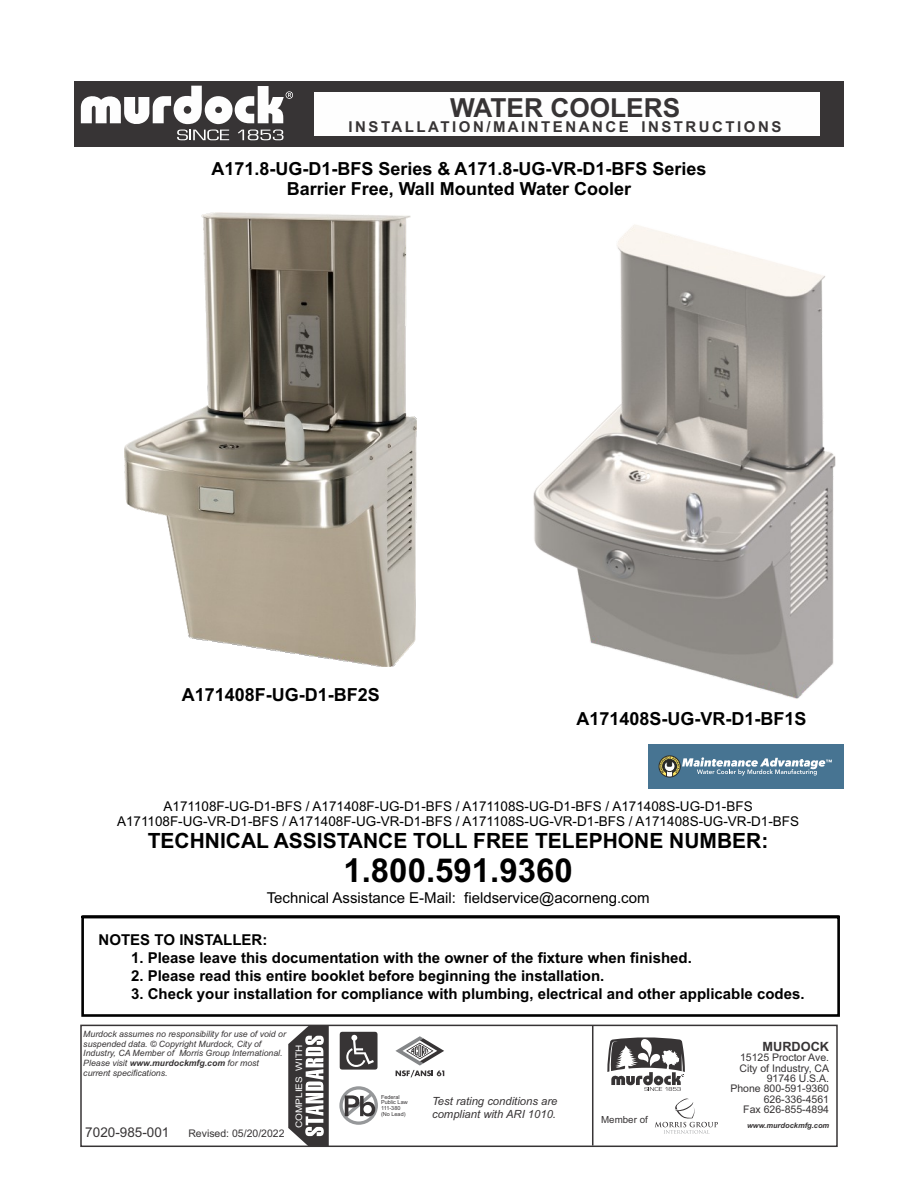
<style>
.page{position:relative;width:918px;height:1188px;background:#fff}
.page>*{position:absolute;margin:0;border:0;box-sizing:border-box;transform-origin:0 0}
.t1{font:700 33px "Arial";color:#000}
.t2{font:700 26.25px "Arial";color:#373435}
.t3{font:700 21px "Arial";color:#000}
.t4{font:700 18px/20.1px "Arial";color:#000;text-align:center}
.t5{font:700 15px "Arial";color:#000}
.t6{font:15px "Arial";color:#000}
.t7{font:700 15px "Arial";letter-spacing:.165em;color:#373435}
.t8{font:13.5px/15.1px "Arial";color:#000;text-align:center}
.t9{font:13.5px "Arial";color:#373435}
.t10{font:700 12.75px "Arial";color:#373435}
.t11{font:italic 11.25px/12.6px "Arial";color:#373435}
.t12{font:10.5px/10.4px "Arial";color:#373435;text-align:right}
.t13{font:9.75px "Arial";color:#373435}
.t14{font:9px "Arial";color:#fff;scale:1.11 1}
.t15{font:italic 8.7px/9.8px "Arial";color:#373435}
.t16{font:italic 700 7.5px "Arial";color:#373435}
.t17{font:5.55px/5.7px "Arial";color:#373435}
.s1{font-weight:700}
</style>
<div class="page">
<div style="left:74px;top:81px;width:770px;height:66px;background:#373435"></div>
<div style="left:314px;top:92px;width:506px;height:43px;background:#fefefe"></div>
<svg style="left:288px;top:1027px;width:41px;height:118px"></svg>
<hr style="left:592px;top:1025px;width:1px;height:121px;background:#373435">
<div style="left:80px;top:1025px;width:758px;height:122px;border:1px solid #373435"></div>
<svg style="left:340px;top:1032px;width:38px;height:38px"></svg>
<svg style="left:339px;top:1086px;width:39px;height:39px"></svg>
<svg style="left:655px;top:1098px;width:63px;height:36px"></svg>
<svg style="left:607px;top:1037px;width:78px;height:54px"></svg>
<div style="left:649px;top:744px;width:195px;height:45px;background:#477492"></div>
<svg style="left:660px;top:757px;width:172px;height:20px"></svg>
<div style="left:659px;top:756px;width:21px;height:21px;border:1px solid #282828;border-radius:50%"></div>
<svg style="left:395px;top:1036px;width:49px;height:41px"></svg>
<svg style="left:81px;top:86px;width:212px;height:54px"></svg>
<img style="left:533px;top:225px;width:303px;height:474px">
<img style="left:125px;top:213px;width:291px;height:453px">
<svg style="left:81px;top:915px;width:759px;height:102px"></svg>
<h2 class="t2" style="left:450px;top:98px;width:231px">WATER COOLERS</h2>
<p class="t7" style="left:349px;top:121px;width:434px">INSTALLATION/MAINTENANCE INSTRUCTIONS</p>
<p class="t4" style="left:211px;top:161px;width:497px">A171.8-UG-D1-BFS Series &amp; A171.8-UG-VR-D1-BFS Series<br>Barrier Free, Wall Mounted Water Cooler</p>
<p class="t4" style="left:182px;top:687px;width:200px">A171408F-UG-D1-BF2S</p>
<p class="t4" style="left:576px;top:710px;width:232px">A171408S-UG-VR-D1-BF1S</p>
<p class="t8" style="left:117px;top:800px;width:684px">A171108F-UG-D1-BFS / A171408F-UG-D1-BFS / A171108S-UG-D1-BFS / A171408S-UG-D1-BFS<br>A171108F-UG-VR-D1-BFS / A171408F-UG-VR-D1-BFS / A171108S-UG-VR-D1-BFS / A171408S-UG-VR-D1-BFS</p>
<h3 class="t3" style="left:148px;top:833px;width:622px">TECHNICAL ASSISTANCE TOLL FREE TELEPHONE NUMBER:</h3>
<h1 class="t1" style="left:343px;top:858px;width:231px">1.800.591.9360</h1>
<p class="t6" style="left:267px;top:892px;width:384px">Technical Assistance E-Mail: fieldservice@acorneng.com</p>
<p class="t5" style="left:99px;top:934px;width:170px">NOTES TO INSTALLER:</p>
<p class="t5" style="left:131px;top:952px;width:562px">1. Please leave this documentation with the owner of the fixture when finished.</p>
<p class="t5" style="left:131px;top:970px;width:475px">2. Please read this entire booklet before beginning the installation.</p>
<p class="t5" style="left:131px;top:988px;width:675px">3. Check your installation for compliance with plumbing, electrical and other applicable codes.</p>
<p class="t15" style="left:83px;top:1030px;width:204px">Murdock assumes no responsibility for use of void or suspended data. © Copyright Murdock, City of Industry, CA Member of Morris Group International.<br>Please visit <span class="s1">www.murdockmfg.com</span> for most current specifications.</p>
<p class="t9" style="left:85px;top:1127px;width:86px">7020-985-001</p>
<p class="t12" style="left:188px;top:1130px;width:98px">Revised: 05/20/2022</p>
<p class="t14" style="left:296px;top:1128px;width:76px;rotate:-90deg">COMPLIES WITH</p>
<p class="t17" style="left:381px;top:1094px;width:28px">Federal<br>Public Law<br>111-380 (No Lead)</p>
<p class="t11" style="left:432px;top:1096px;width:127px">Test rating conditions are compliant with ARI 1010.</p>
<p class="t13" style="left:601px;top:1115px;width:48px">Member of</p>
<p class="t10" style="left:763px;top:1041px;width:68px">MURDOCK</p>
<p class="t12" style="left:730px;top:1053px;width:100px">15125 Proctor Ave.<br>City of Industry, CA<br>91746 U.S.A.<br>Phone 800-591-9360<br>626-336-4561<br>Fax 626-855-4894</p>
<p class="t16" style="left:747px;top:1122px;width:84px">www.murdockmfg.com</p>
</div>
